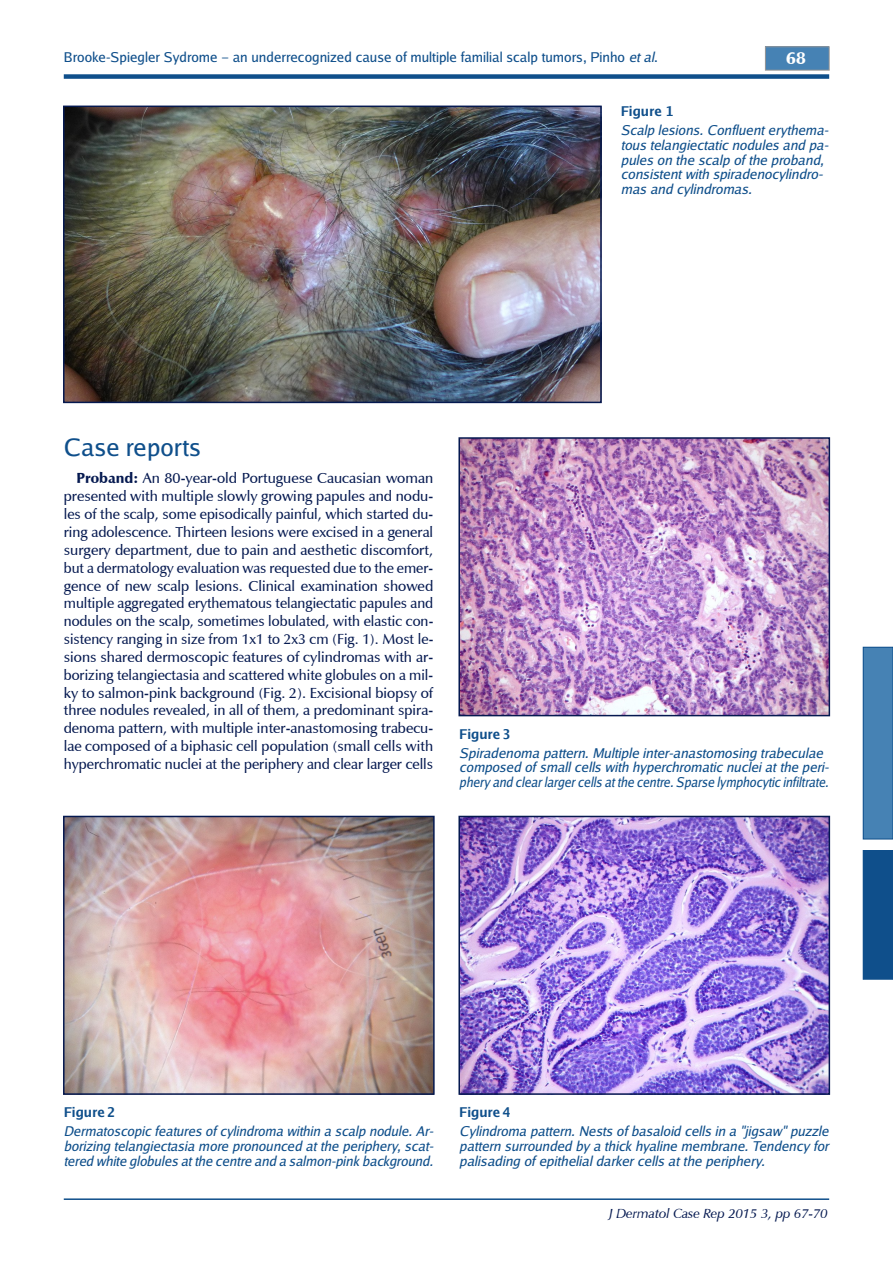
<style>
.page{position:relative;width:893px;height:1263px;background:#fff}
.page>*{position:absolute;margin:0;border:0;box-sizing:border-box;transform-origin:0 0}
.t1{font:24px "Luxi Sans";color:#0f4f8b}
.t2{font:700 18px "Mg Open Cosmetica";color:#fff}
.t3{font:15px/17.9px "Mg Open Cosmetica";color:#051950;text-align:justify}
.t4{font:italic 13.5px/14.7px "Luxi Sans";color:#0f4f8b;text-align:justify}
.t5{font:13.5px "Luxi Sans";color:#0f4f8b}
.t6{font:italic 13.5px "Mg Open Cosmetica";color:#051950}
.t7{font:700 13.5px "Luxi Sans";color:#0f4f8b}
.s1{font-style:italic}
.s2{font-weight:700}
</style>
<div class="page">
<div style="left:64px;top:74px;width:765px;height:5px;background:#0f4f8b"></div>
<hr style="left:64px;top:1198px;width:765px;height:2px;background:#0f4f8b">
<div style="left:863px;top:850px;width:30px;height:129px;background:#0f4f8b"></div>
<div style="left:863px;top:647px;width:30px;height:192px;background:#4682b4"></div>
<div style="left:863px;top:647px;width:30px;height:192px;border:1px solid #0f4f8b"></div>
<div style="left:765px;top:47px;width:64px;height:23px;background:#4682b4"></div>
<div style="left:765px;top:47px;width:64px;height:23px;border:1px solid #969696"></div>
<img style="left:66px;top:109px;width:533px;height:291px">
<div style="left:63px;top:106px;width:539px;height:297px;border:2px solid #051950"></div>
<img style="left:66px;top:819px;width:366px;height:273px">
<div style="left:63px;top:816px;width:372px;height:279px;border:2px solid #051950"></div>
<img style="left:461px;top:440px;width:366px;height:273px">
<div style="left:458px;top:437px;width:372px;height:279px;border:2px solid #051950"></div>
<img style="left:461px;top:819px;width:366px;height:273px">
<div style="left:458px;top:816px;width:372px;height:279px;border:2px solid #051950"></div>
<p class="t5" style="left:64px;top:52px;width:596px">Brooke-Spiegler Sydrome – an underrecognized cause of multiple familial scalp tumors, Pinho <span class="s1">et al</span>.</p>
<p class="t2" style="left:786px;top:47px;width:21px">68</p>
<p class="t7" style="left:621px;top:107px;width:54px">Figure 1</p>
<p class="t4" style="left:621px;top:125px;width:209px;text-align:left">Scalp lesions. Confluent erythema&shy;tous telangiectatic nodules and pa&shy;pules on the scalp of the proband, consistent with spiradenocylindro&shy;mas and cylindromas.</p>
<h1 class="t1" style="left:64px;top:438px;width:139px">Case reports</h1>
<p class="t3" style="left:64px;top:470px;width:371px;text-indent:13px"><span class="s2">Proband:</span> An 80-year-old Portuguese Caucasian woman presented with multiple slowly growing papules and nodu&shy;les of the scalp, some episodically painful, which started du&shy;ring adolescence. Thirteen lesions were excised in a general surgery department, due to pain and aesthetic discomfort, but a dermatology evaluation was requested due to the emer&shy;gence of new scalp lesions. Clinical examination showed multiple aggregated erythematous telangiectatic papules and nodules on the scalp, sometimes lobulated, with elastic con&shy;sistency ranging in size from 1x1 to 2x3 cm (Fig. 1). Most le&shy;sions shared dermoscopic features of cylindromas with ar&shy;borizing telangiectasia and scattered white globules on a mil&shy;ky to salmon-pink background (Fig. 2). Excisional biopsy of three nodules revealed, in all of them, a predominant spira&shy;denoma pattern, with multiple inter-anastomosing trabecu&shy;lae composed of a biphasic cell population (small cells with hyperchromatic nuclei at the periphery and clear larger cells</p>
<p class="t7" style="left:459px;top:729px;width:53px">Figure 3</p>
<p class="t4" style="left:459px;top:747px;width:371px;text-align:left">Spiradenoma pattern. Multiple inter-anastomosing trabeculae composed of small cells with hyperchromatic nuclei at the peri&shy;phery and clear larger cells at the centre. Sparse lymphocytic infiltrate.</p>
<p class="t7" style="left:64px;top:1107px;width:53px">Figure 2</p>
<p class="t4" style="left:64px;top:1125px;width:371px">Dermatoscopic features of cylindroma within a scalp nodule. Ar&shy;borizing telangiectasia more pronounced at the periphery, scat&shy;tered white globules at the centre and a salmon-pink background.</p>
<p class="t7" style="left:459px;top:1107px;width:53px">Figure 4</p>
<p class="t4" style="left:459px;top:1125px;width:371px">Cylindroma pattern. Nests of basaloid cells in a "jigsaw" puzzle pattern surrounded by a thick hyaline membrane. Tendency for palisading of epithelial darker cells at the periphery.</p>
<p class="t6" style="left:609px;top:1205px;width:220px">J Dermatol Case Rep 2015 3, pp 67-70</p>
</div>
